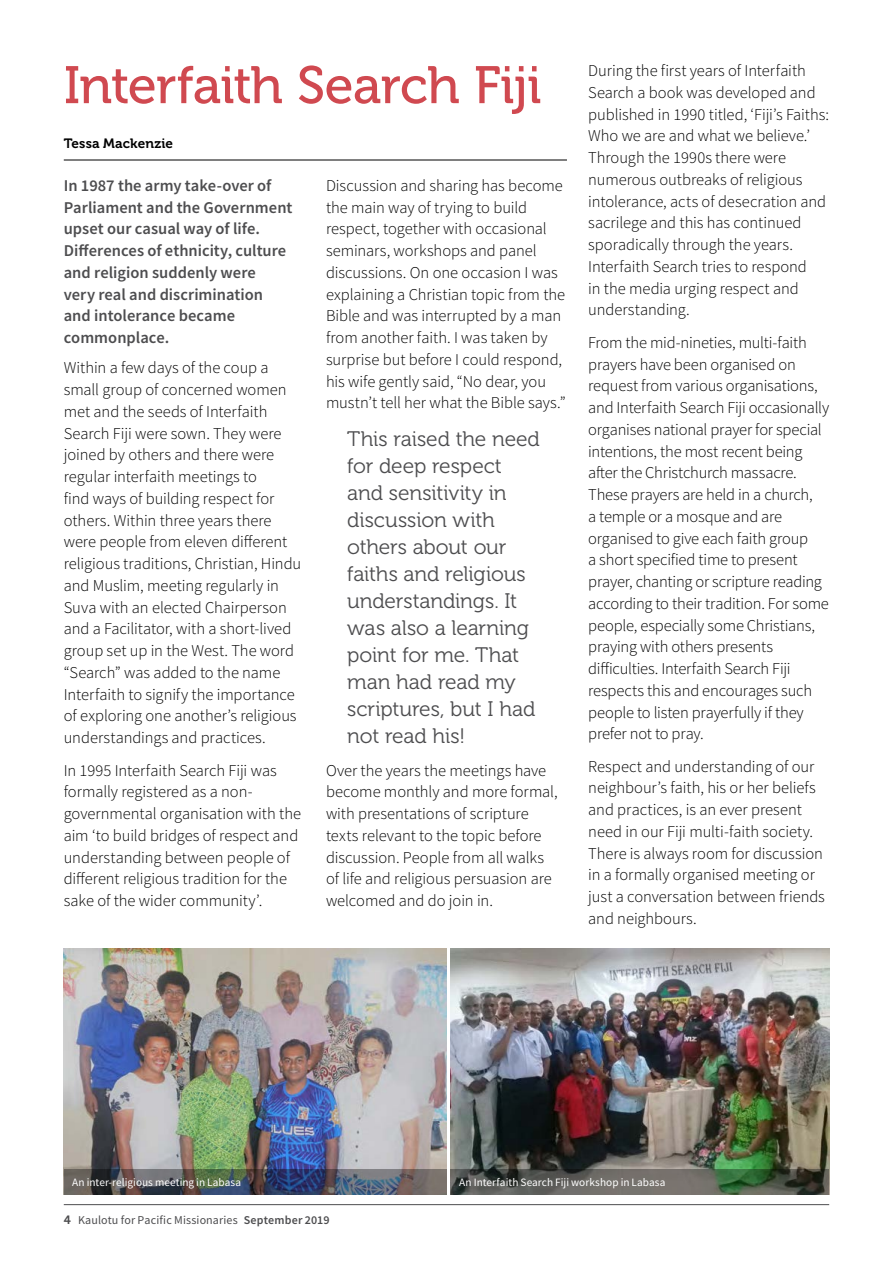
<style>
.page{position:relative;width:893px;height:1263px;background:#fff}
.page>*{position:absolute;margin:0;border:0;box-sizing:border-box;transform-origin:0 0}
.t1{font:52.5px "Museo 500";letter-spacing:-.02em;color:#d04950}
.t2{font:21px/27px "Museo 300";letter-spacing:-.01em;color:#4d4d4f}
.t3{font:300 16.5px/21.8px "Source Sans Pro";letter-spacing:-.005em;color:#000}
.t4{font:600 16.5px/21.8px "Source Sans Pro";color:#4d4d4f}
.t5{font:13.5px "Museo 700";letter-spacing:.01em;color:#000}
.t6{font:12px "Source Sans Pro";letter-spacing:.01em;color:#4d4d4f}
.t7{font:11.25px "Source Sans Pro";letter-spacing:.005em;color:#fff}
.s1{font-family:"Museo 700"}
.s2{font-weight:600}
</style>
<div class="page">
<hr style="left:64px;top:160px;width:503px;height:1px;background:#000">
<img style="left:64px;top:949px;width:382px;height:220px">
<img style="left:451px;top:949px;width:378px;height:220px">
<img style="left:64px;top:1169px;width:382px;height:26px">
<svg style="left:451px;top:1169px;width:378px;height:26px;background:#565b51"></svg>
<hr style="left:64px;top:1204px;width:765px;height:1px;background:#4d4d4f">
<h1 class="t1" style="left:64px;top:56px;width:479px">Interfaith Search Fiji</h1>
<p class="t5" style="left:64px;top:136px;width:111px">Tessa Mackenzie</p>
<p class="t4" style="left:64px;top:174px;width:230px">In 1987 the army take-over of<br>Parliament and the Government upset our casual way of life.<br>Differences of ethnicity, culture and religion suddenly were<br>very real and discrimination and intolerance became commonplace.</p>
<p class="t3" style="left:64px;top:357px;width:239px">Within a few days of the coup a small group of concerned women met and the seeds of Interfaith Search Fiji were sown. They were joined by others and there were regular interfaith meetings to<br>find ways of building respect for others. Within three years there were people from eleven different religious traditions, Christian, Hindu and Muslim, meeting regularly in Suva with an elected Chairperson and a Facilitator, with a short-lived group set up in the West. The word “Search” was added to the name Interfaith to signify the importance of exploring one another’s religious understandings and practices.</p>
<p class="t3" style="left:64px;top:759px;width:239px">In 1995 Interfaith Search Fiji was formally registered as a non&shy;governmental organisation with the aim ‘to build bridges of respect and understanding between people of different religious tradition for the sake of the wider community’.</p>
<p class="t3" style="left:326px;top:175px;width:241px">Discussion and sharing has become the main way of trying to build respect, together with occasional seminars, workshops and panel discussions. On one occasion I was explaining a Christian topic from the Bible and was interrupted by a man from another faith. I was taken by surprise but before I could respond, his wife gently said, “No dear, you mustn’t tell her what the Bible says.”</p>
<p class="t2" style="left:347px;top:426px;width:194px">This raised the need for deep respect and sensitivity in discussion with others about our faiths and religious understandings. It was also a learning point for me. That man had read my scriptures, but I had not read his!</p>
<p class="t3" style="left:326px;top:759px;width:233px">Over the years the meetings have become monthly and more formal, with presentations of scripture texts relevant to the topic before discussion. People from all walks of life and religious persuasion are welcomed and do join in.</p>
<p class="t3" style="left:588px;top:60px;width:242px">During the first years of Interfaith<br>Search a book was developed and published in 1990 titled, ‘Fiji’s Faiths:<br>Who we are and what we believe.’<br>Through the 1990s there were numerous outbreaks of religious intolerance, acts of desecration and sacrilege and this has continued sporadically through the years.<br>Interfaith Search tries to respond<br>in the media urging respect and understanding.</p>
<p class="t3" style="left:588px;top:331px;width:242px">From the mid-nineties, multi-faith prayers have been organised on request from various organisations, and Interfaith Search Fiji occasionally organises national prayer for special intentions, the most recent being after the Christchurch massacre.<br>These prayers are held in a church,<br>a temple or a mosque and are organised to give each faith group<br>a short specified time to present prayer, chanting or scripture reading according to their tradition. For some people, especially some Christians, praying with others presents difficulties. Interfaith Search Fiji respects this and encourages such people to listen prayerfully if they prefer not to pray.</p>
<p class="t3" style="left:588px;top:755px;width:238px">Respect and understanding of our neighbour’s faith, his or her beliefs and practices, is an ever present need in our Fiji multi-faith society.<br>There is always room for discussion in a formally organised meeting or just a conversation between friends and neighbours.</p>
<p class="t7" style="left:72px;top:1175px;width:170px">An inter-religious meeting in Labasa</p>
<p class="t7" style="left:459px;top:1175px;width:208px">An Interfaith Search Fiji workshop in Labasa</p>
<p class="t6" style="left:64px;top:1212px;width:267px"><span class="s1">4</span> Kaulotu for Pacific Missionaries <span class="s2">September 2019</span></p>
</div>
